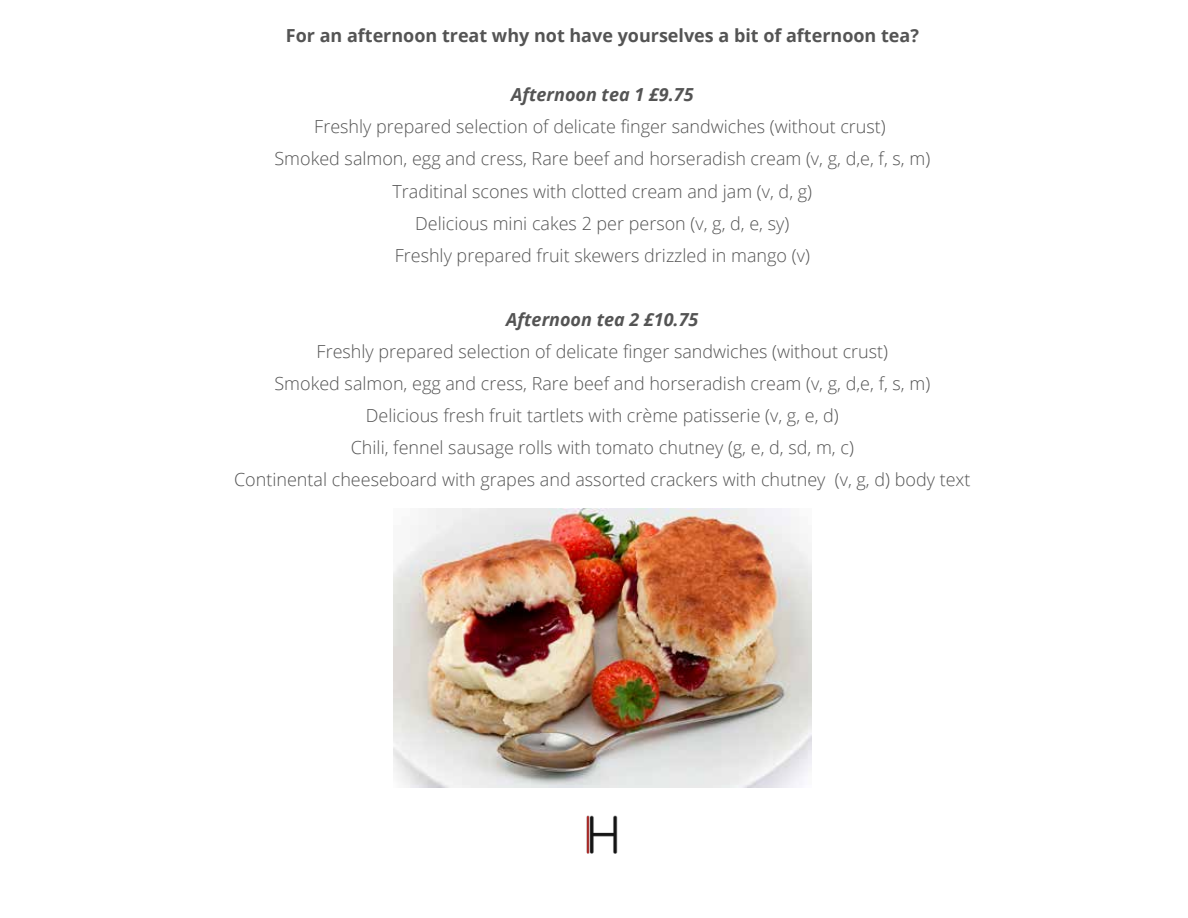
<style>
.page{position:relative;width:1188px;height:918px;background:#fff}
.page>*{position:absolute;margin:0;border:0;box-sizing:border-box;transform-origin:0 0}
.t1{font:300 18px/32.1px "Open Sans";color:#545454;text-align:center}
.t2{font:700 18px "Open Sans";color:#545454}
.t3{font:italic 700 18px "Open Sans";color:#545454}
</style>
<div class="page">
<img style="left:586px;top:815px;width:32px;height:39px">
<img style="left:393px;top:509px;width:419px;height:279px">
<p class="t2" style="left:286px;top:23px;width:635px">For an afternoon treat why not have yourselves a bit of afternoon tea?</p>
<p class="t3" style="left:511px;top:82px;width:184px">Afternoon tea 1 £9.75</p>
<p class="t1" style="left:274px;top:110px;width:657px">Freshly prepared selection of delicate finger sandwiches (without crust)<br>Smoked salmon, egg and cress, Rare beef and horseradish cream (v, g, d,e, f, s, m)<br>Traditinal scones with clotted cream and jam (v, d, g)<br>Delicious mini cakes 2 per person (v, g, d, e, sy)<br>Freshly prepared fruit skewers drizzled in mango (v)</p>
<p class="t3" style="left:506px;top:307px;width:194px">Afternoon tea 2 £10.75</p>
<p class="t1" style="left:234px;top:335px;width:738px">Freshly prepared selection of delicate finger sandwiches (without crust)<br>Smoked salmon, egg and cress, Rare beef and horseradish cream (v, g, d,e, f, s, m)<br>Delicious fresh fruit tartlets with crème patisserie (v, g, e, d)<br>Chili, fennel sausage rolls with tomato chutney (g, e, d, sd, m, c)<br>Continental cheeseboard with grapes and assorted crackers with chutney (v, g, d) body text</p>
</div>
